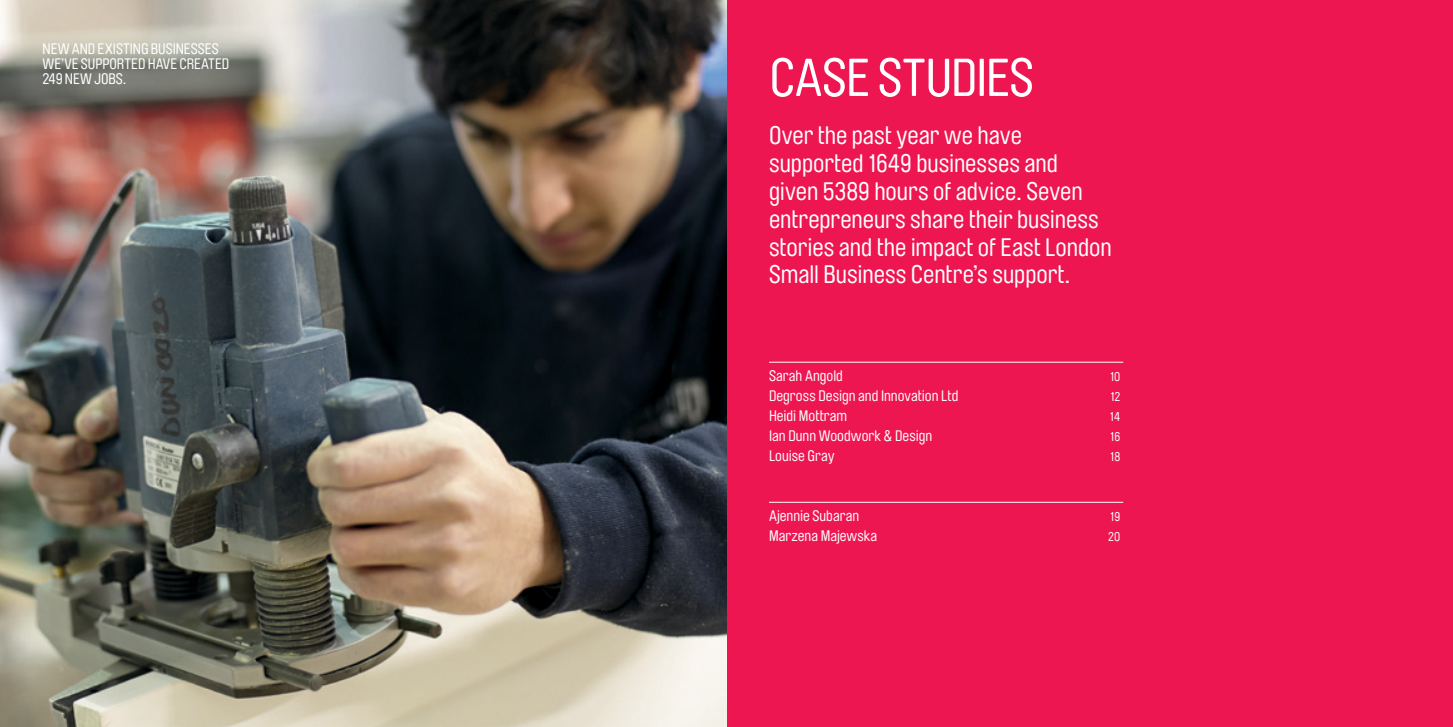
<style>
.page{position:relative;width:1453px;height:727px;background:#fff}
.page>*{position:absolute;margin:0;border:0;box-sizing:border-box;transform-origin:0 0}
.t1{font:52.5px "Brauer Neue Std";color:#fff}
.t2{font:25px/27.8px "Brauer Neue Std";color:#fff}
.t3{font:15px "Brauer Neue Std";color:#fff}
.t4{font:12.5px "Brauer Neue Std";letter-spacing:-.01em;color:#fff}
</style>
<div class="page">
<div style="left:726px;top:0;width:727px;height:726px;background:#ed1651"></div>
<img style="left:0;top:0;width:726px;height:726px">
<hr style="left:769px;top:362px;width:354px;height:1px;background:#fff">
<hr style="left:769px;top:502px;width:354px;height:1px;background:#fff">
<p class="t3" style="left:43px;top:40px;width:77px">New and existin</p>
<p class="t3" style="left:141px;top:40px;width:18px">g businesses</p>
<p class="t3" style="left:43px;top:55px;width:47px">we’ve supported</p>
<p class="t3" style="left:148px;top:55px;width:40px">havecreated</p>
<p class="t3" style="left:43px;top:70px;width:33px">249 new</p>
<p class="t3" style="left:94px;top:70px;width:34px">jobs.</p>
<h1 class="t1" style="left:769px;top:48px;width:132px">Case studies</h1>
<h2 class="t2" style="left:769px;top:122px;width:344px">Over the past year we have supported 1649 businesses and given 5389 hours of advice. Seven entrepreneurs share their business stories and the impact of East London<br>Small Business Centre’s support.</h2>
<p class="t3" style="left:769px;top:367px;width:75px">Sarah Angold</p>
<p class="t4" style="left:1110px;top:369px;width:12px">10</p>
<p class="t3" style="left:769px;top:387px;width:191px">Degross Design and Innovation Ltd</p>
<p class="t4" style="left:1110px;top:389px;width:11px">12</p>
<p class="t3" style="left:769px;top:407px;width:80px">Heidi Mottram</p>
<p class="t4" style="left:1110px;top:409px;width:12px">14</p>
<p class="t3" style="left:769px;top:427px;width:165px">Ian Dunn Woodwork &amp; Design</p>
<p class="t4" style="left:1110px;top:429px;width:12px">16</p>
<p class="t3" style="left:769px;top:447px;width:67px">Louise Gray</p>
<p class="t4" style="left:1110px;top:449px;width:12px">18</p>
<p class="t3" style="left:769px;top:507px;width:92px">Ajennie Subaran</p>
<p class="t4" style="left:1110px;top:509px;width:12px">19</p>
<p class="t3" style="left:769px;top:527px;width:110px">Marzena Majewska</p>
<p class="t4" style="left:1108px;top:529px;width:14px">20</p>
</div>
